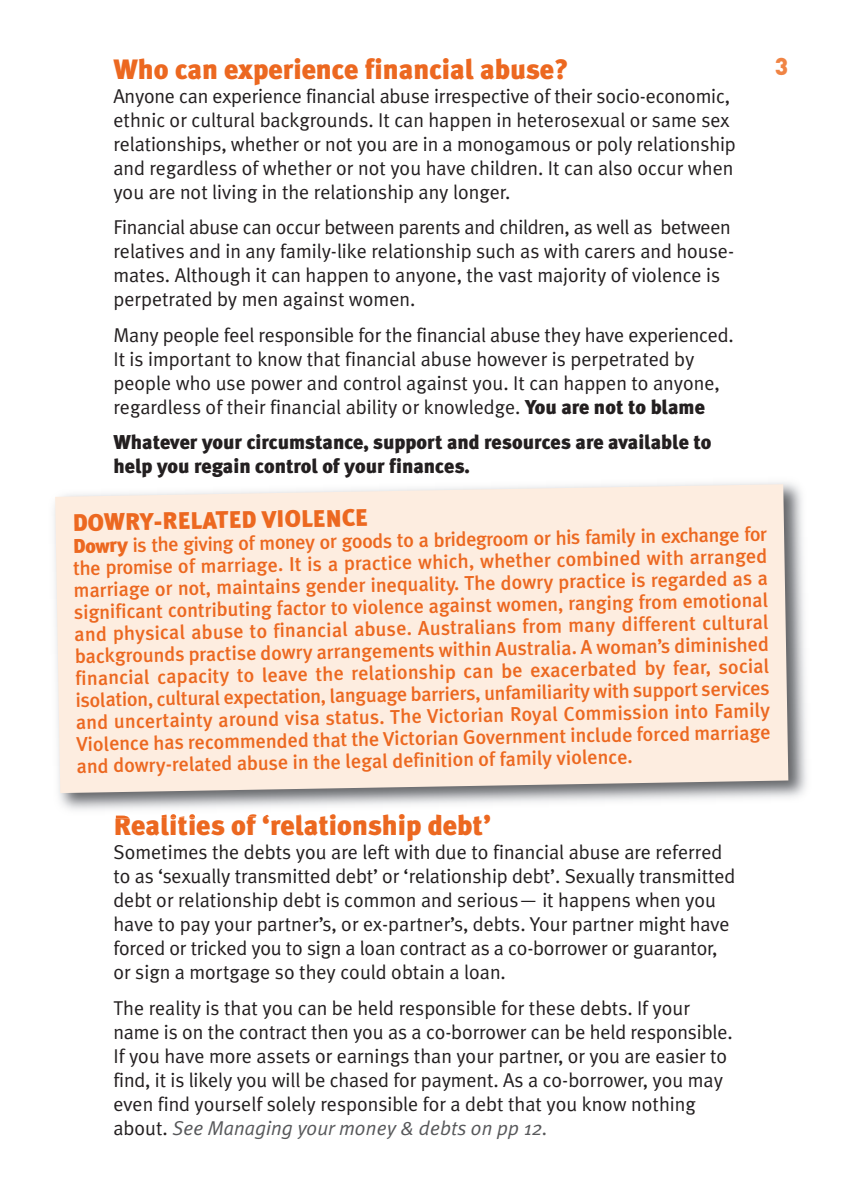
<style>
.page{position:relative;width:845px;height:1191px;background:#fff}
.page>*{position:absolute;margin:0;border:0;box-sizing:border-box;transform-origin:0 0}
.t1{font:900 28px "Meta Plus";color:#ec6820}
.t2{font:900 24px "Meta Plus";color:#ec6820}
.t3{font:900 24px "DIN";color:#f08444}
.t4{font:20px/24px "Meta Plus Normal";color:#231f20}
.t5{font:500 20px/22px "Meta Plus";color:#ec6820;text-align:justify}
.t6{font:900 20px/24px "Meta Plus";color:#231f20}
.s1{font-family:"Meta Plus";font-weight:900}
.s2{font-weight:900}
.s3{font-style:italic;color:#57585a}
</style>
<div class="page">
<img style="left:54px;top:482px;width:753px;height:337px">
<img style="left:116px;top:814px;width:178px;height:4px">
<div style="left:55px;top:484px;width:733px;height:309px;background:#fdede0"></div>
<h1 class="t1" style="left:113px;top:53px;width:457px">Who can experience financial abuse?</h1>
<p class="t3" style="left:775px;top:52px;width:15px">3</p>
<p class="t4" style="left:113px;top:84px;width:624px">Anyone can experience financial abuse irrespective of their socio-economic, ethnic or cultural backgrounds. It can happen in heterosexual or same sex relationships, whether or not you are in a monogamous or poly relationship and regardless of whether or not you have children. It can also occur when you are not living in the relationship any longer.</p>
<p class="t4" style="left:113px;top:215px;width:622px">Financial abuse can occur between parents and children, as well as between relatives and in any family-like relationship such as with carers and house&shy;mates. Although it can happen to anyone, the vast majority of violence is perpetrated by men against women.</p>
<p class="t4" style="left:113px;top:322px;width:622px">Many people feel responsible for the financial abuse they have experienced.<br>It is important to know that financial abuse however is perpetrated by people who use power and control against you. It can happen to anyone, regardless of their financial ability or knowledge. <span class="s1">You are not to blame</span></p>
<p class="t6" style="left:113px;top:430px;width:599px">Whatever your circumstance, support and resources are available to help you regain control of your finances.</p>
<p class="t2" style="left:72px;top:508px;width:297px;rotate:-1deg">DOWRY-RELATED VIOLENCE</p>
<p class="t5" style="left:73px;top:535px;width:695px;rotate:-1deg"><span class="s2">Dowry</span> is the giving of money or goods to a bridegroom or his family in exchange for the promise of marriage. It is a practice which, whether combined with arranged marriage or not, maintains gender inequality. The dowry practice is regarded as a significant contributing factor to violence against women, ranging from emotional and physical abuse to financial abuse. Australians from many different cultural backgrounds practise dowry arrangements within Australia. A woman’s diminished financial capacity to leave the relationship can be exacerbated by fear, social isolation, cultural expectation, language barriers, unfamiliarity with support services and uncertainty around visa status. The Victorian Royal Commission into Family Violence has recommended that the Victorian Government include forced marriage and dowry-related abuse in the legal definition of family violence.</p>
<h1 class="t1" style="left:113px;top:809px;width:379px">Realities of ‘relationship debt’</h1>
<p class="t4" style="left:113px;top:840px;width:623px">Sometimes the debts you are left with due to financial abuse are referred to as ‘sexually transmitted debt’ or ‘relationship debt’. Sexually transmitted debt or relationship debt is common and serious— it happens when you have to pay your partner’s, or ex-partner’s, debts. Your partner might have forced or tricked you to sign a loan contract as a co-borrower or guarantor, or sign a mortgage so they could obtain a loan.</p>
<p class="t4" style="left:113px;top:995px;width:621px">The reality is that you can be held responsible for these debts. If your name is on the contract then you as a co-borrower can be held responsible.<br>If you have more assets or earnings than your partner, or you are easier to find, it is likely you will be chased for payment. As a co-borrower, you may even find yourself solely responsible for a debt that you know nothing about. <span class="s3">See Managing your money &amp; debts on pp 12.</span></p>
</div>
